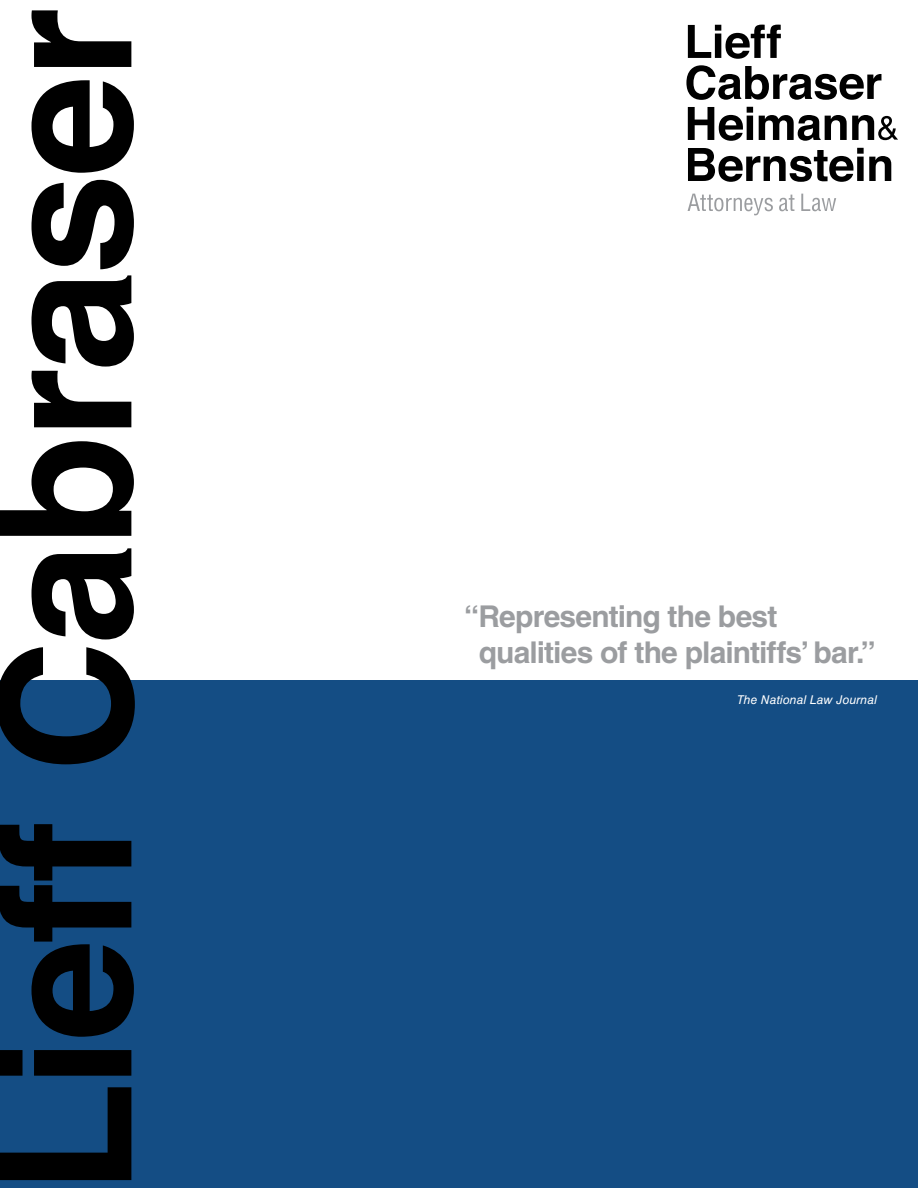
<style>
.page{position:relative;width:918px;height:1188px;background:#fff}
.page>*{position:absolute;margin:0;border:0;box-sizing:border-box;transform-origin:0 0}
.t1{font:700 183px "Helvetica LT Std";letter-spacing:-.02em;color:#000}
.t2{font:700 30px/36px "Helvetica LT Std";letter-spacing:-.025em;color:#9b9da0}
.t3{font:italic 12.15px "Helvetica LT Std";letter-spacing:.01em;color:#fff}
</style>
<div class="page">
<div style="left:0;top:680px;width:918px;height:508px;background:#144d84"></div>
<svg style="left:688px;top:148px;width:203px;height:34px"></svg>
<svg style="left:686px;top:65px;width:195px;height:35px"></svg>
<svg style="left:688px;top:25px;width:93px;height:34px"></svg>
<svg style="left:688px;top:194px;width:148px;height:21px"></svg>
<svg style="left:688px;top:107px;width:210px;height:34px"></svg>
<h1 class="t1" style="left:-45px;top:1194px;width:1188px;rotate:-90deg">Lieff Cabraser</h1>
<p class="t2" style="left:479px;top:598px;width:399px;text-indent:-15px">“Representing the best qualities of the plaintiffs’ bar.”</p>
<p class="t3" style="left:737px;top:692px;width:142px">The National Law Journal</p>
</div>
